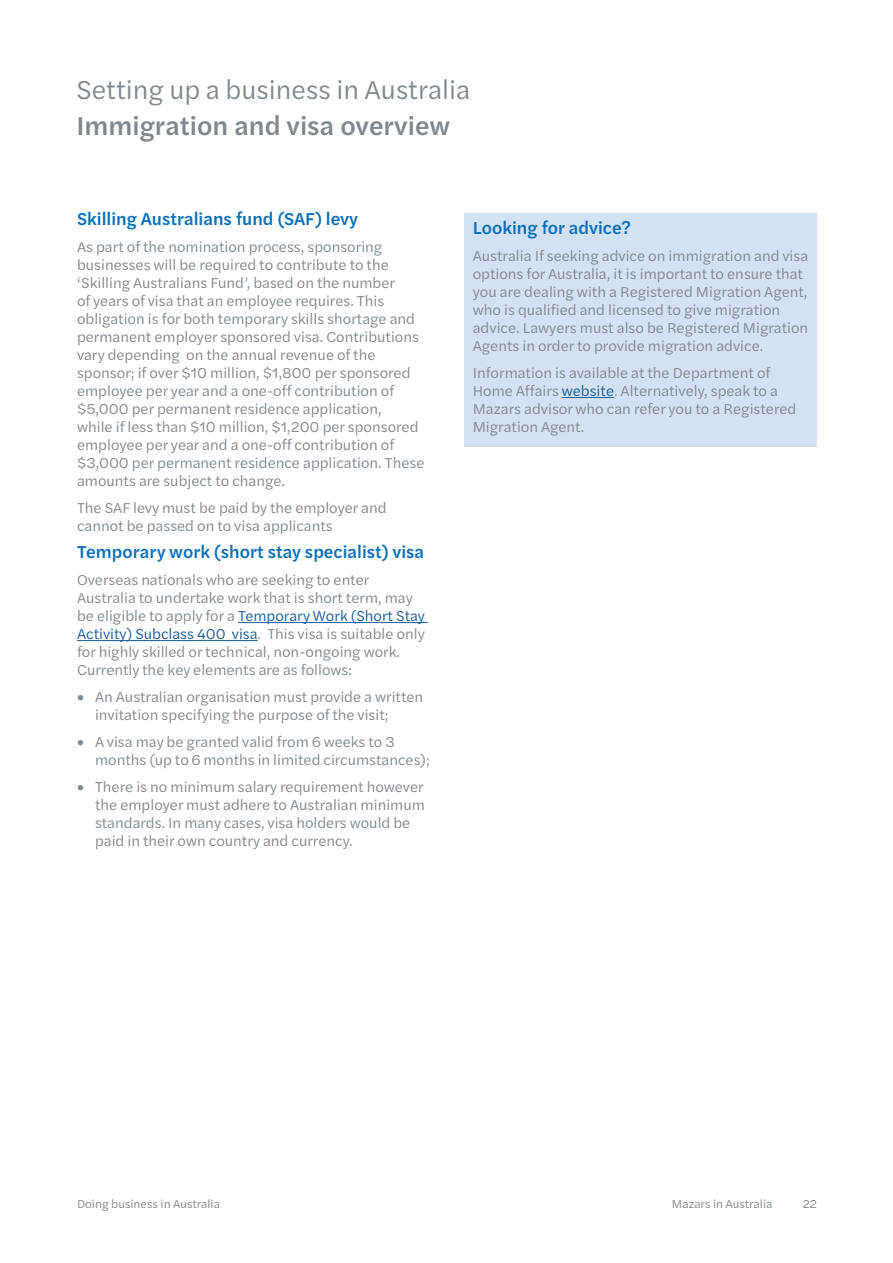
<style>
.page{position:relative;width:893px;height:1263px;background:#fff}
.page>*{position:absolute;margin:0;border:0;box-sizing:border-box;transform-origin:0 0}
.Page_title{font:27px "Halyard Text";color:#808990}
.Page_subtitle{font:500 27px "Halyard Text";color:#808990}
.Heading_1{font:500 18px "Halyard Text";color:#0970b9}
.Body_text{font:15px/18px "Halyard Text";color:#808990}
.Page_footer{font:12px "Halyard Text";color:#808990}
.s1{color:#175d9e}
</style>
<div class="page">
<hr style="left:238px;top:622px;width:190px;height:1px;background:#175d9e">
<hr style="left:77px;top:640px;width:181px;height:1px;background:#175d9e">
<div style="left:464px;top:213px;width:353px;height:233px;background:#d3e2f2"></div>
<hr style="left:562px;top:397px;width:52px;height:1px;background:#175d9e">
<p class="Page_title" style="left:77px;top:70px;width:395px">Setting up a business in Australia</p>
<p class="Page_subtitle" style="left:77px;top:106px;width:375px">Immigration and visa overview</p>
<p class="Heading_1" style="left:77px;top:206px;width:283px">Skilling Australians fund (SAF) levy</p>
<p class="Body_text" style="left:77px;top:237px;width:349px">As part of the nomination process, sponsoring businesses will be required to contribute to the ‘Skilling Australians Fund’, based on the number<br>of years of visa that an employee requires. This obligation is for both temporary skills shortage and permanent employer sponsored visa. Contributions vary depending on the annual revenue of the sponsor; if over $10 million, $1,800 per sponsored employee per year and a one-off contribution of $5,000 per permanent residence application,<br>while if less than $10 million, $1,200 per sponsored employee per year and a one-off contribution of $3,000 per permanent residence application. These amounts are subject to change.</p>
<p class="Body_text" style="left:77px;top:498px;width:311px">The SAF levy must be paid by the employer and cannot be passed on to visa applicants</p>
<p class="Heading_1" style="left:77px;top:539px;width:349px">Temporary work (short stay specialist) visa</p>
<p class="Body_text" style="left:77px;top:570px;width:349px">Overseas nationals who are seeking to enter Australia to undertake work that is short term, may be eligible to apply for a <span class="s1">Temporary Work (Short Stay Activity) Subclass 400 visa</span>. This visa is suitable only for highly skilled or technical, non-ongoing work.<br>Currently the key elements are as follows:</p>
<p class="Body_text" style="left:95px;top:687px;width:330px;text-indent:-18px">• An Australian organisation must provide a written invitation specifying the purpose of the visit;</p>
<p class="Body_text" style="left:95px;top:732px;width:336px;text-indent:-18px">• A visa may be granted valid from 6 weeks to 3 months (up to 6 months in limited circumstances);</p>
<p class="Body_text" style="left:95px;top:777px;width:331px;text-indent:-18px">• There is no minimum salary requirement however the employer must adhere to Australian minimum standards. In many cases, visa holders would be paid in their own country and currency.</p>
<p class="Heading_1" style="left:473px;top:215px;width:160px">Looking for advice?</p>
<p class="Body_text" style="left:473px;top:246px;width:337px">Australia If seeking advice on immigration and visa options for Australia, it is important to ensure that you are dealing with a Registered Migration Agent, who is qualified and licensed to give migration advice. Lawyers must also be Registered Migration Agents in order to provide migration advice.</p>
<p class="Body_text" style="left:473px;top:363px;width:325px">Information is available at the Department of Home Affairs <span class="s1">website</span>. Alternatively, speak to a Mazars advisor who can refer you to a Registered Migration Agent.</p>
<p class="Page_footer" style="left:77px;top:1195px;width:144px">Doing business in Australia</p>
<p class="Page_footer" style="left:672px;top:1195px;width:102px">Mazars in Australia</p>
<p class="Page_footer" style="left:803px;top:1195px;width:16px">22</p>
</div>
